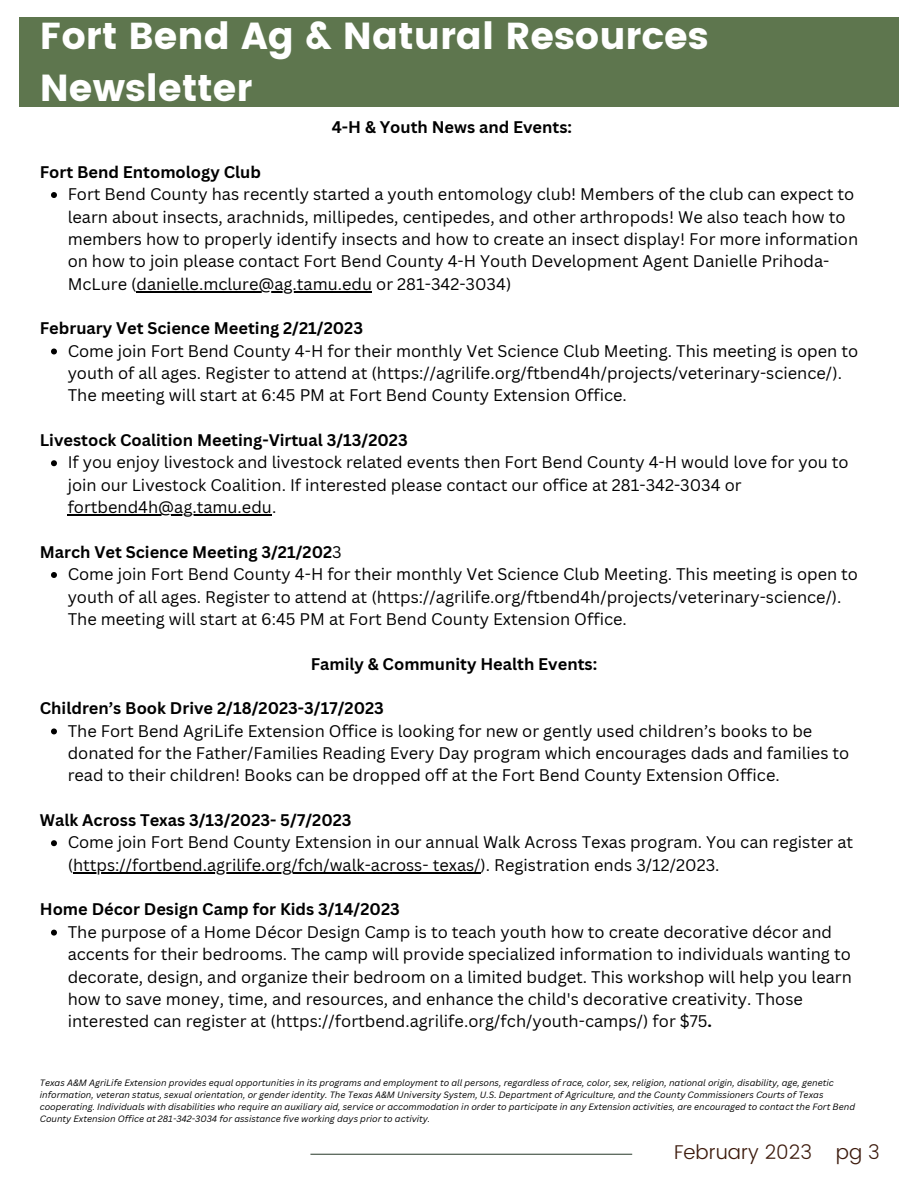
<style>
.page{position:relative;width:918px;height:1188px;background:#fff}
.page>*{position:absolute;margin:0;border:0;box-sizing:border-box;transform-origin:0 0}
.t1{font:37.5px/51.8px "Poppins";color:#fff}
.t2{font:300 19.95px "Poppins";color:#3c1a0c}
.t3{font:16.35px/22.4px "Canva Sans";color:#000}
.t4{font:700 16.35px "Canva Sans";color:#000}
.t5{font:italic 9px/11.9px "Canva Sans";color:#000}
.s1{font-weight:400}
.s2{font-weight:700}
</style>
<div class="page">
<div style="left:19px;top:17px;width:880px;height:90px;background:#5e764e"></div>
<svg style="left:51px;top:192px;width:6px;height:6px"></svg>
<hr style="left:136px;top:291px;width:236px;height:2px;background:#000">
<svg style="left:51px;top:349px;width:6px;height:5px"></svg>
<svg style="left:51px;top:460px;width:6px;height:6px"></svg>
<hr style="left:68px;top:515px;width:204px;height:1px;background:#000">
<svg style="left:51px;top:572px;width:6px;height:6px"></svg>
<svg style="left:51px;top:728px;width:6px;height:6px"></svg>
<svg style="left:51px;top:840px;width:6px;height:6px"></svg>
<hr style="left:73px;top:872px;width:408px;height:2px;background:#000">
<svg style="left:51px;top:930px;width:6px;height:6px"></svg>
<hr style="left:310px;top:1154px;width:322px;height:1px;background:#3e4e40">
<h1 class="t1" style="left:40px;top:10px;width:670px">Fort Bend Ag &amp; Natural Resources<br>Newsletter</h1>
<p class="t4" style="left:40px;top:160px;width:223px">Fort Bend Entomology Club</p>
<p class="t4" style="left:332px;top:116px;width:242px">4-H &amp; Youth News and Events:</p>
<p class="t3" style="left:68px;top:183px;width:792px">Fort Bend County has recently started a youth entomology club! Members of the club can expect to learn about insects, arachnids, millipedes, centipedes, and other arthropods! We also teach how to members how to properly identify insects and how to create an insect display! For more information on how to join please contact Fort Bend County 4-H Youth Development Agent Danielle Prihoda-McLure (danielle.mclure@ag.tamu.edu or 281-342-3034)</p>
<p class="t4" style="left:40px;top:317px;width:325px">February Vet Science Meeting 2/21/2023</p>
<p class="t3" style="left:68px;top:339px;width:792px">Come join Fort Bend County 4-H for their monthly Vet Science Club Meeting. This meeting is open to youth of all ages. Register to attend at (https://agrilife.org/ftbend4h/projects/veterinary-science/).<br>The meeting will start at 6:45 PM at Fort Bend County Extension Office.</p>
<p class="t4" style="left:40px;top:429px;width:369px">Livestock Coalition Meeting-Virtual 3/13/2023</p>
<p class="t3" style="left:68px;top:451px;width:783px">If you enjoy livestock and livestock related events then Fort Bend County 4-H would love for you to join our Livestock Coalition. If interested please contact our office at 281-342-3034 or fortbend4h@ag.tamu.edu.</p>
<p class="t4" style="left:40px;top:540px;width:303px">March Vet Science Meeting 3/21/202<span class="s1">3</span></p>
<p class="t3" style="left:68px;top:563px;width:792px">Come join Fort Bend County 4-H for their monthly Vet Science Club Meeting. This meeting is open to youth of all ages. Register to attend at (https://agrilife.org/ftbend4h/projects/veterinary-science/).<br>The meeting will start at 6:45 PM at Fort Bend County Extension Office.</p>
<p class="t4" style="left:311px;top:652px;width:288px">Family &amp; Community Health Events:</p>
<p class="t4" style="left:40px;top:697px;width:346px">Children’s Book Drive 2/18/2023-3/17/2023</p>
<p class="t3" style="left:68px;top:719px;width:783px">The Fort Bend AgriLife Extension Office is looking for new or gently used children’s books to be donated for the Father/Families Reading Every Day program which encourages dads and families to read to their children! Books can be dropped off at the Fort Bend County Extension Office.</p>
<p class="t4" style="left:40px;top:809px;width:313px">Walk Across Texas 3/13/2023- 5/7/2023</p>
<p class="t3" style="left:68px;top:831px;width:787px">Come join Fort Bend County Extension in our annual Walk Across Texas program. You can register at (https://fortbend.agrilife.org/fch/walk-across- texas/). Registration ends 3/12/2023.</p>
<p class="t4" style="left:40px;top:898px;width:361px">Home Décor Design Camp for Kids 3/14/2023</p>
<p class="t3" style="left:68px;top:920px;width:786px">The purpose of a Home Décor Design Camp is to teach youth how to create decorative décor and accents for their bedrooms. The camp will provide specialized information to individuals wanting to decorate, design, and organize their bedroom on a limited budget. This workshop will help you learn how to save money, time, and resources, and enhance the child's decorative creativity. Those interested can register at (https://fortbend.agrilife.org/fch/youth-camps/) for $75<span class="s2">.</span></p>
<p class="t5" style="left:40px;top:1077px;width:817px">Texas A&amp;M AgriLife Extension provides equal opportunities in its programs and employment to all persons, regardless of race, color, sex, religion, national origin, disability, age, genetic information, veteran status, sexual orientation, or gender identity. The Texas A&amp;M University System, U.S. Department of Agriculture, and the County Commissioners Courts of Texas cooperating. Individuals with disabilities who require an auxiliary aid, service or accommodation in order to participate in any Extension activities, are encouraged to contact the Fort Bend County Extension Office at 281-342-3034 for assistance five working days prior to activity.</p>
<p class="t2" style="left:674px;top:1141px;width:207px">February 2023 pg 3</p>
</div>
